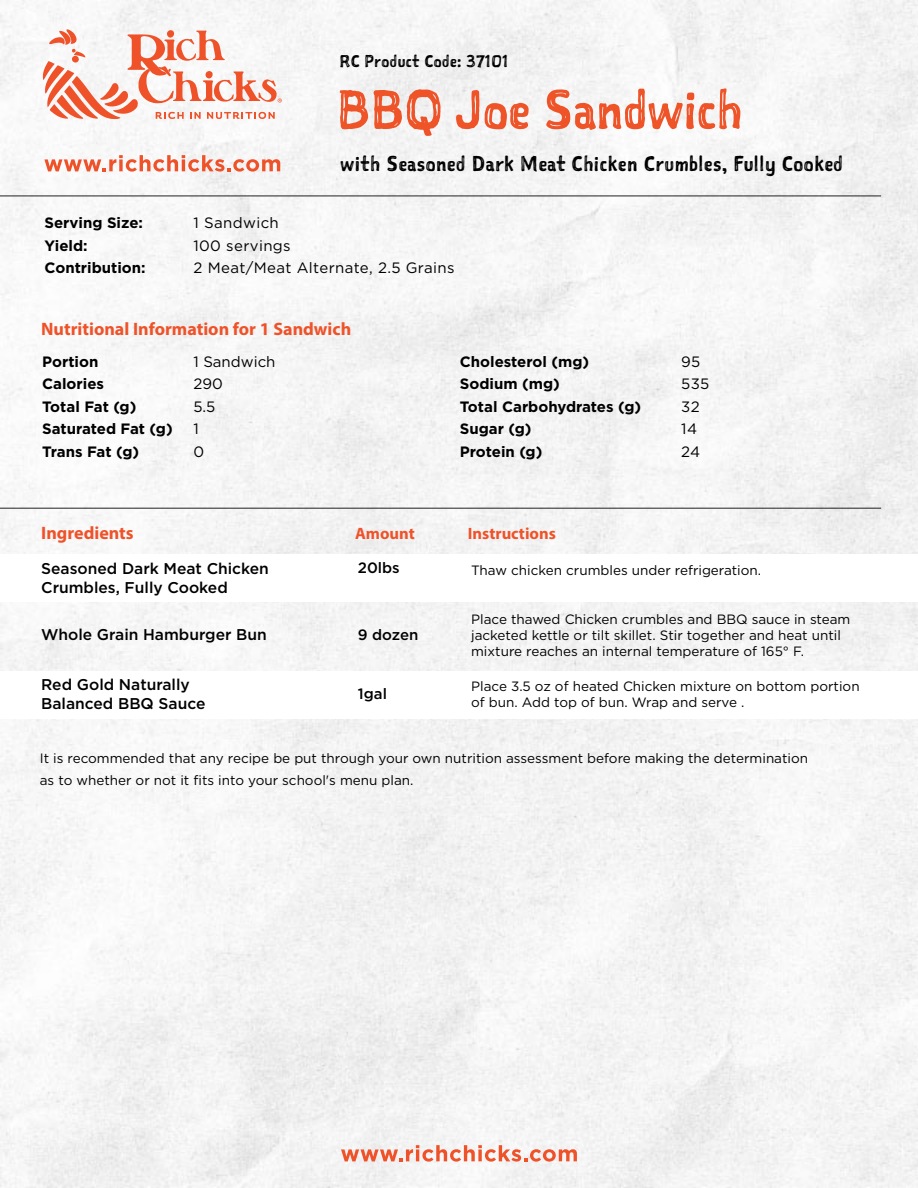
<style>
.page{position:relative;width:918px;height:1188px;background:#fff}
.page>*{position:absolute;margin:0;border:0;box-sizing:border-box;transform-origin:0 0}
.t1{font:52.5px "Sketchnote Square";color:#ef5328}
.t2{font:20.4px "Sketchnote Square";letter-spacing:.025em;color:#000}
.t3{font:700 18px "Myriad Pro";color:#ef5229}
.t4{font:700 16.5px "Myriad Pro";color:#ef5229}
.t5{font:16.2px "Sketchnote Square";letter-spacing:.025em;color:#000}
.t6{font:500 15.6px/18.8px "Gotham";color:#000}
.t7{font:700 15px/22.5px "Gotham";color:#000}
.t8{font:15px/22.5px "Gotham";letter-spacing:.025em;color:#000}
.t9{font:15px/22.5px "Gotham";color:#000}
.t10{font:500 15px "Gotham";color:#000}
.t11{font:13.5px/16.2px "Gotham";color:#000}
</style>
<div class="page">
<svg style="left:43px;top:28px;width:239px;height:91px"></svg>
<svg style="left:44px;top:155px;width:236px;height:17px"></svg>
<svg style="left:341px;top:1145px;width:236px;height:17px"></svg>
<hr style="left:0;top:196px;width:881px;height:1px;background:#231f20">
<hr style="left:0;top:508px;width:881px;height:1px;background:#231f20">
<p class="t5" style="left:340px;top:50px;width:170px">RC Product Code: 37101</p>
<h1 class="t1" style="left:336px;top:74px;width:408px">BBQ Joe Sandwich</h1>
<h2 class="t2" style="left:341px;top:150px;width:504px">with Seasoned Dark Meat Chicken Crumbles, Fully Cooked</h2>
<p class="t7" style="left:44px;top:212px;width:103px">Serving Size:<br>Yield:<br>Contribution:</p>
<p class="t8" style="left:193px;top:211px;width:263px">1 Sandwich<br>100 servings<br>2 Meat/Meat Alternate, 2.5 Grains</p>
<h3 class="t3" style="left:41px;top:317px;width:312px">Nutritional Information for 1 Sandwich</h3>
<p class="t7" style="left:42px;top:350px;width:132px">Portion<br>Calories<br>Total Fat (g)<br>Saturated Fat (g)<br>Trans Fat (g)</p>
<p class="t9" style="left:193px;top:350px;width:84px">1 Sandwich<br>290<br>5.5<br>1<br>0</p>
<p class="t7" style="left:460px;top:350px;width:183px">Cholesterol (mg)<br>Sodium (mg)<br>Total Carbohydrates (g)<br>Sugar (g)<br>Protein (g)</p>
<p class="t8" style="left:681px;top:350px;width:30px">95<br>535<br>32<br>14<br>24</p>
<h3 class="t3" style="left:41px;top:521px;width:94px">Ingredients</h3>
<p class="t4" style="left:355px;top:523px;width:61px">Amount</p>
<p class="t4" style="left:468px;top:523px;width:90px">Instructions</p>
<p class="t6" style="left:41px;top:559px;width:229px">Seasoned Dark Meat Chicken<br>Crumbles, Fully Cooked</p>
<p class="t10" style="left:358px;top:558px;width:43px">20lbs</p>
<p class="t11" style="left:471px;top:562px;width:292px">Thaw chicken crumbles under refrigeration.</p>
<p class="t6" style="left:41px;top:625px;width:227px">Whole Grain Hamburger Bun</p>
<p class="t10" style="left:358px;top:625px;width:62px">9 dozen</p>
<p class="t6" style="left:41px;top:675px;width:166px">Red Gold Naturally<br>Balanced BBQ Sauce</p>
<p class="t10" style="left:358px;top:684px;width:31px">1gal</p>
<p class="t11" style="left:471px;top:610px;width:381px">Place thawed Chicken crumbles and BBQ sauce in steam jacketed kettle or tilt skillet. Stir together and heat until mixture reaches an internal temperature of 165° F.</p>
<p class="t11" style="left:471px;top:678px;width:390px">Place 3.5 oz of heated Chicken mixture on bottom portion of bun. Add top of bun. Wrap and serve .</p>
<p class="t11" style="left:40px;top:747px;width:770px;line-height:21.5px">It is recommended that any recipe be put through your own nutrition assessment before making the determination as to whether or not it fits into your school's menu plan.</p>
</div>
